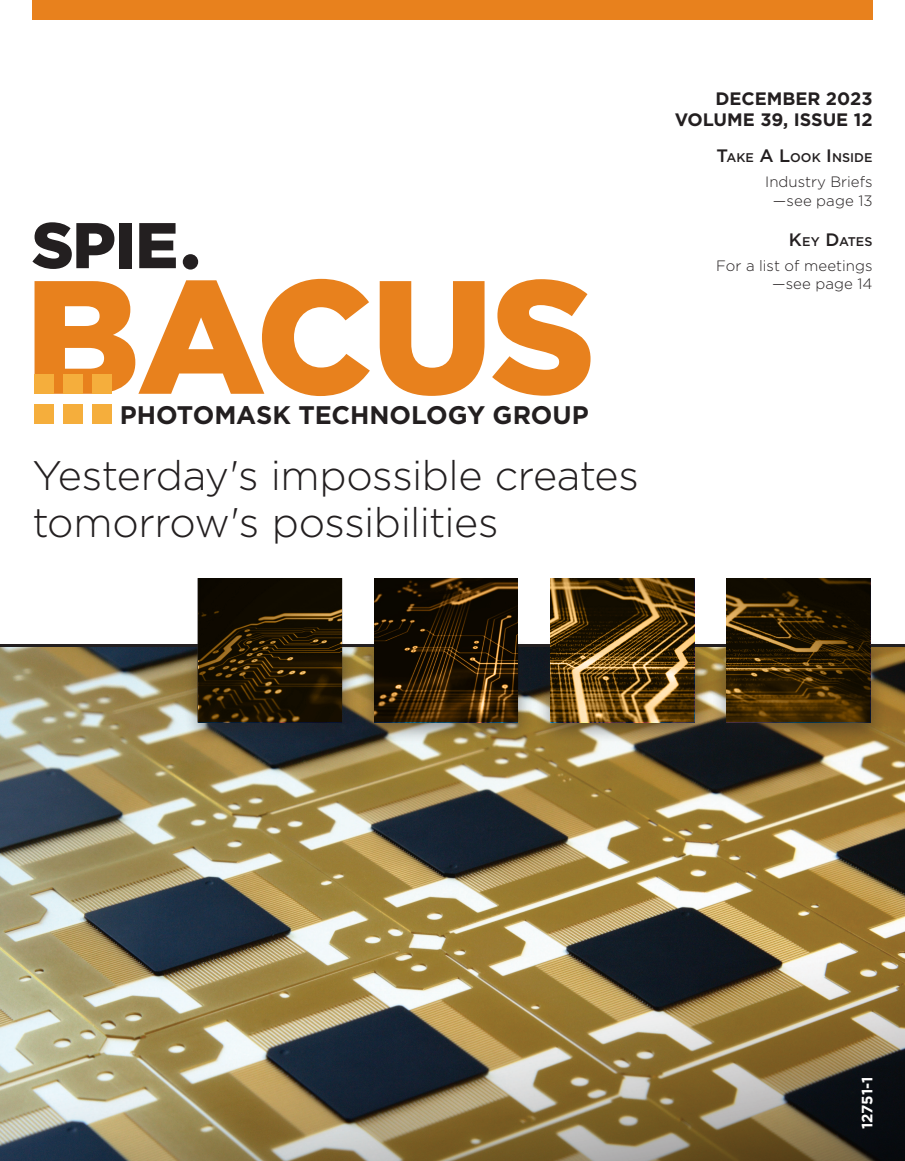
<style>
.page{position:relative;width:905px;height:1161px;background:#fff}
.page>*{position:absolute;margin:0;border:0;box-sizing:border-box;transform-origin:0 0}
.t1{font:300 41.25px/46.5px "Gotham";letter-spacing:-.015em;color:#231f20}
.t2{font:700 25.5px "Gotham";letter-spacing:-.005em;color:#231f20}
.t3{font:700 18px/21px "Gotham";color:#231f20;text-align:right}
.t4{font:300 15px/19px "Gotham";color:#231f20;text-align:center}
.t5{font:700 15px "Gotham";letter-spacing:-.005em;color:#fff}
.t6{font:500 12.6px "Gotham";letter-spacing:.005em;color:#231f20}
.s1{font-size:18px}
</style>
<div class="page">
<img style="left:0;top:646px;width:904px;height:252px">
<hr style="left:0;top:644px;width:904px;height:2px;background:#231f20">
<div style="left:32px;top:0;width:840px;height:19px;background:#e8811d"></div>
<img style="left:0;top:898px;width:904px;height:263px">
<div style="left:183px;top:637px;width:174px;height:107px;background:#231f20;opacity:.48"></div>
<div style="left:359px;top:637px;width:174px;height:107px;background:#231f20;opacity:.48"></div>
<div style="left:535px;top:637px;width:174px;height:107px;background:#231f20;opacity:.48"></div>
<div style="left:711px;top:637px;width:174px;height:107px;background:#231f20;opacity:.48"></div>
<svg style="left:139px;top:223px;width:37px;height:45px"></svg>
<div style="left:183px;top:254px;width:15px;height:16px;background:#231f20;border-radius:50%"></div>
<svg style="left:32px;top:222px;width:82px;height:47px"></svg>
<div style="left:119px;top:223px;width:12px;height:45px;background:#231f20"></div>
<svg style="left:35px;top:279px;width:335px;height:117px"></svg>
<svg style="left:379px;top:281px;width:105px;height:115px"></svg>
<svg style="left:492px;top:279px;width:98px;height:117px"></svg>
<div style="left:35px;top:405px;width:19px;height:19px;background:#f5ae3c"></div>
<div style="left:63px;top:405px;width:20px;height:19px;background:#f5ae3c"></div>
<div style="left:35px;top:374px;width:19px;height:20px;background:#f5ae3c"></div>
<div style="left:63px;top:374px;width:20px;height:20px;background:#f5ae3c"></div>
<div style="left:92px;top:374px;width:20px;height:20px;background:#f5ae3c"></div>
<div style="left:92px;top:405px;width:20px;height:19px;background:#f5ae3c"></div>
<div style="left:198px;top:578px;width:144px;height:145px;border:1px solid #231f20"></div>
<svg style="left:550px;top:579px;width:144px;height:143px;background:#674b1d"></svg>
<svg style="left:198px;top:579px;width:143px;height:143px;background:#231702"></svg>
<svg style="left:726px;top:579px;width:144px;height:143px;background:#352304"></svg>
<svg style="left:374px;top:579px;width:144px;height:143px;background:#2c1b04"></svg>
<p class="t3" style="left:674px;top:88px;width:199px">DECEMBER 2023<br>VOLUME 39, ISSUE 12</p>
<p class="t6" style="left:716px;top:149px;width:158px"><span class="s1">T</span>AKE <span class="s1">A L</span>OOK <span class="s1">I</span>NSI DE</p>
<p class="t4" style="left:765px;top:171px;width:109px">Industry Briefs —see page 13</p>
<p class="t6" style="left:789px;top:233px;width:85px"><span class="s1">K</span>EY <span class="s1">D</span>ATES</p>
<p class="t4" style="left:716px;top:256px;width:158px;line-height:18px;text-align:right">For a list of meetings —see page 14</p>
<h2 class="t2" style="left:120px;top:398px;width:470px">PHOTOMASK TECHNOLOGY GROUP</h2>
<h1 class="t1" style="left:32px;top:451px;width:608px">Yesterday's impossible creates tomorrow's possibilities</h1>
<p class="t5" style="left:857px;top:1129px;width:54px;rotate:-90deg">12751-1</p>
</div>
